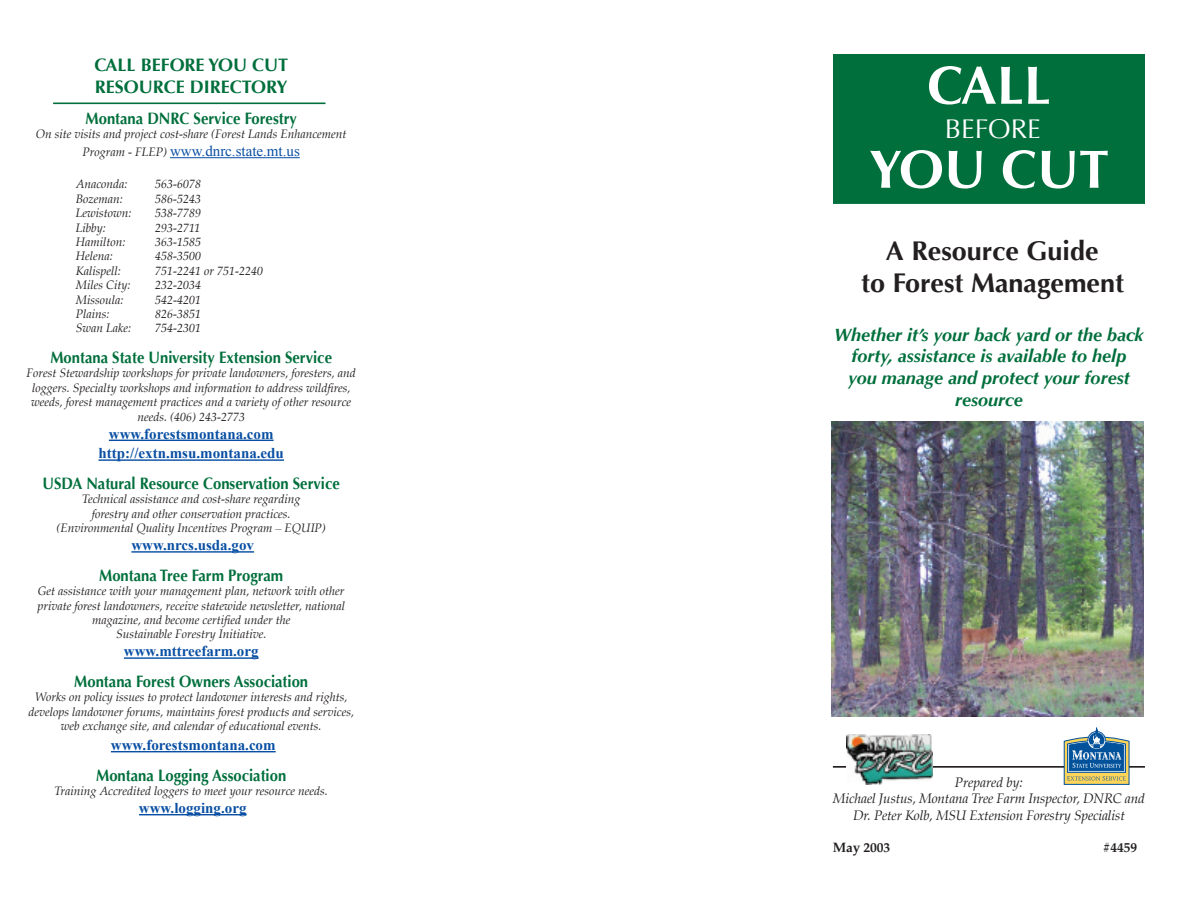
<style>
.page{position:relative;width:1188px;height:918px;background:#fff}
.page>*{position:absolute;margin:0;border:0;box-sizing:border-box;transform-origin:0 0}
.t1{font:700 54px/84px "Optima";color:#fff;text-align:center}
.t2{font:700 27px/32.4px "Optima";color:#231f20;text-align:center}
.t3{font:27px "Optima";color:#fff}
.t4{font:italic 700 18px/21.6px "Optima";color:#006f3c;text-align:center}
.t5{font:700 18px/22.5px "Optima";color:#006f3c}
.t6{font:700 16.5px "Optima";color:#006f3c;scale:.9 1}
.t7{font:700 15px/19.8px "Times New Roman";color:#094fa3;text-align:center}
.t8{font:15px "Times New Roman";color:#094fa3}
.t9{font:italic 13.5px/16.2px "Palatino";letter-spacing:-.01em;color:#231f20;text-align:center}
.t10{font:700 13.5px "Palatino";letter-spacing:-.01em;color:#231f20}
.t11{font:italic 12px/14.4px "Palatino";color:#231f20;text-align:center}
.s1{font-family:"Palatino";font-style:italic;font-size:12px;color:#231f20}
</style>
<div class="page">
<hr style="left:170px;top:157px;width:130px;height:1px;background:#094fa3">
<hr style="left:109px;top:440px;width:165px;height:1px;background:#094fa3">
<hr style="left:99px;top:459px;width:185px;height:2px;background:#094fa3">
<hr style="left:131px;top:551px;width:123px;height:2px;background:#094fa3">
<hr style="left:124px;top:657px;width:135px;height:2px;background:#094fa3">
<hr style="left:111px;top:751px;width:165px;height:1px;background:#094fa3">
<hr style="left:139px;top:814px;width:108px;height:1px;background:#094fa3">
<hr style="left:53px;top:103px;width:272px;height:1px;background:#006f3c">
<div style="left:833px;top:54px;width:312px;height:150px;background:#006f3c"></div>
<hr style="left:833px;top:766px;width:312px;height:2px;background:#231f20">
<img style="left:847px;top:734px;width:86px;height:50px">
<svg style="left:1064px;top:728px;width:65px;height:57px"></svg>
<img style="left:832px;top:421px;width:311px;height:295px">
<h3 class="t5" style="left:94px;top:53px;width:195px">CALL BEFORE YOU CUT<br>RESOURCE DIRECTORY</h3>
<h3 class="t6" style="left:86px;top:108px;width:236px">Montana DNRC Service Forestry</h3>
<p class="t11" style="left:36px;top:128px;width:312px">On site visits and project cost-share (Forest Lands Enhancement</p>
<p class="t8" style="left:83px;top:142px;width:219px"><span class="s1">Program - FLEP)</span> www.dnrc.state.mt.us</p>
<p class="t11" style="left:76px;top:178px;width:53px">Anaconda:</p>
<p class="t11" style="left:155px;top:178px;width:47px">563-6078</p>
<p class="t11" style="left:76px;top:193px;width:48px">Bozeman:</p>
<p class="t11" style="left:155px;top:193px;width:47px">586-5243</p>
<p class="t11" style="left:76px;top:207px;width:57px">Lewistown:</p>
<p class="t11" style="left:155px;top:207px;width:47px">538-7789</p>
<p class="t11" style="left:76px;top:222px;width:32px">Libby:</p>
<p class="t11" style="left:155px;top:222px;width:47px">293-2711</p>
<p class="t11" style="left:76px;top:236px;width:51px">Hamilton:</p>
<p class="t11" style="left:155px;top:236px;width:47px">363-1585</p>
<p class="t11" style="left:76px;top:250px;width:39px">Helena:</p>
<p class="t11" style="left:155px;top:250px;width:47px">458-3500</p>
<p class="t11" style="left:76px;top:265px;width:47px">Kalispell:</p>
<p class="t11" style="left:155px;top:265px;width:109px">751-2241 or 751-2240</p>
<p class="t11" style="left:76px;top:279px;width:56px">Miles City:</p>
<p class="t11" style="left:155px;top:279px;width:47px">232-2034</p>
<p class="t11" style="left:76px;top:294px;width:49px">Missoula:</p>
<p class="t11" style="left:155px;top:294px;width:47px">542-4201</p>
<p class="t11" style="left:76px;top:308px;width:35px">Plains:</p>
<p class="t11" style="left:155px;top:308px;width:47px">826-3851</p>
<p class="t11" style="left:76px;top:322px;width:57px">Swan Lake:</p>
<p class="t11" style="left:155px;top:322px;width:47px">754-2301</p>
<h3 class="t6" style="left:50px;top:348px;width:315px">Montana State University Extension Service</h3>
<p class="t11" style="left:27px;top:367px;width:331px">Forest Stewardship workshops for private landowners, foresters, and loggers. Specialty workshops and information to address wildfires, weeds, forest management practices and a variety of other resource needs. (406) 243-2773</p>
<p class="t7" style="left:99px;top:424px;width:187px">www.forestsmontana.com http://extn.msu.montana.edu</p>
<h3 class="t6" style="left:43px;top:474px;width:332px">USDA Natural Resource Conservation Service</h3>
<p class="t11" style="left:57px;top:493px;width:271px">Technical assistance and cost-share regarding<br>forestry and other conservation practices. (Environmental Quality Incentives Program – EQUIP)</p>
<p class="t7" style="left:131px;top:535px;width:124px">www.nrcs.usda.gov</p>
<h3 class="t6" style="left:99px;top:566px;width:206px">Montana Tree Farm Program</h3>
<p class="t11" style="left:37px;top:585px;width:309px">Get assistance with your management plan, network with other private forest landowners, receive statewide newsletter, national magazine, and become certified under the<br>Sustainable Forestry Initiative.</p>
<p class="t7" style="left:124px;top:641px;width:136px">www.mttreefarm.org</p>
<h3 class="t6" style="left:74px;top:672px;width:261px">Montana Forest Owners Association</h3>
<p class="t11" style="left:28px;top:691px;width:327px">Works on policy issues to protect landowner interests and rights, develops landowner forums, maintains forest products and services, web exchange site, and calendar of educational events.</p>
<p class="t7" style="left:111px;top:735px;width:166px">www.forestsmontana.com</p>
<h3 class="t6" style="left:96px;top:765px;width:213px">Montana Logging Association</h3>
<p class="t11" style="left:55px;top:785px;width:275px">Training Accredited loggers to meet your resource needs.</p>
<p class="t7" style="left:139px;top:798px;width:109px">www.logging.org</p>
<h1 class="t1" style="left:869px;top:44px;width:242px">CALL<br>YOU CUT</h1>
<h2 class="t3" style="left:945px;top:113px;width:97px">BEFORE</h2>
<h2 class="t2" style="left:861px;top:235px;width:264px">A Resource Guide<br>to Forest Management</h2>
<h3 class="t4" style="left:834px;top:324px;width:311px">Whether it’s your back yard or the back forty, assistance is available to help<br>you manage and protect your forest resource</h3>
<p class="t9" style="left:833px;top:776px;width:314px">Prepared by:<br>Michael Justus, Montana Tree Farm Inspector, DNRC and<br>Dr. Peter Kolb, MSU Extension Forestry Specialist</p>
<p class="t10" style="left:833px;top:839px;width:59px">May 2003</p>
<p class="t10" style="left:1103px;top:839px;width:36px">#4459</p>
</div>
